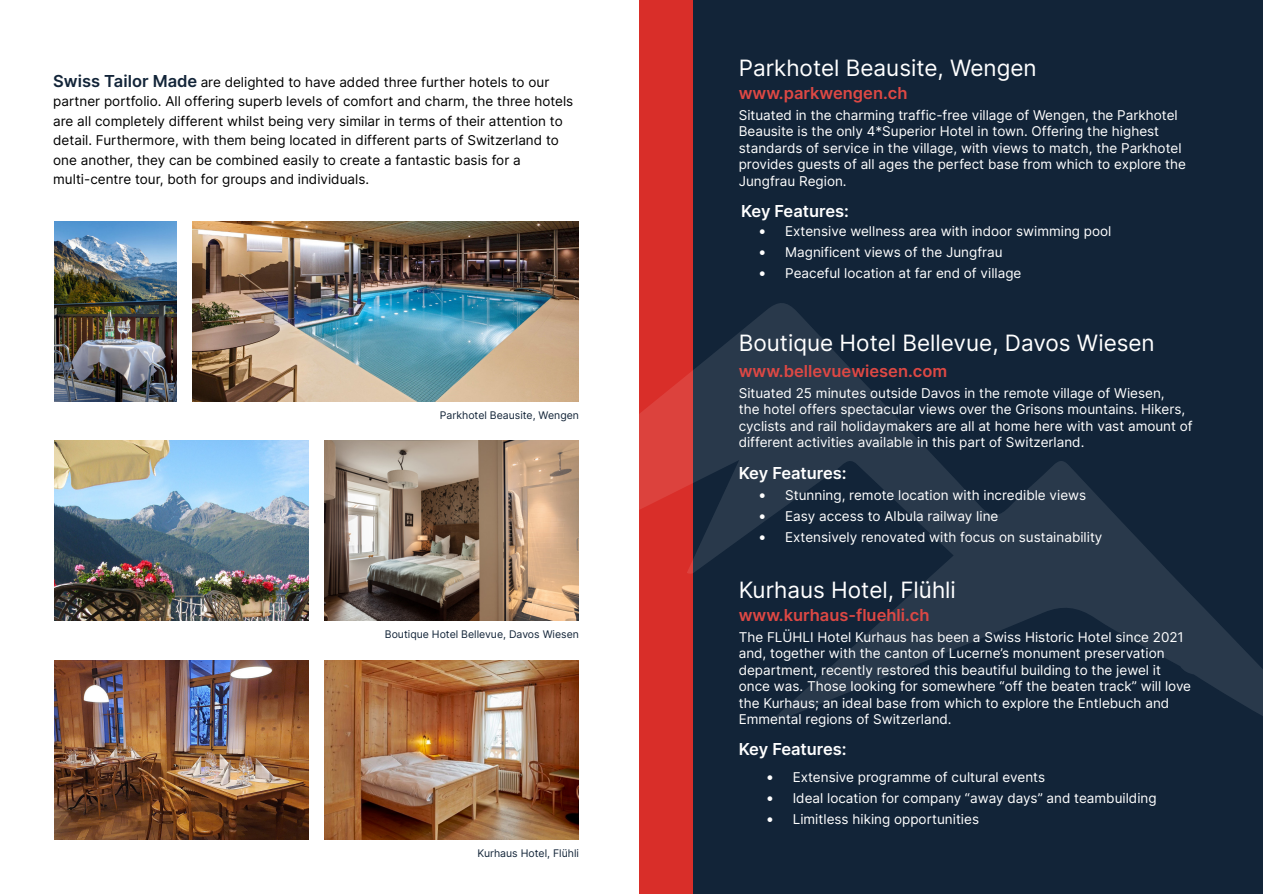
<style>
.page{position:relative;width:1263px;height:894px;background:#fff}
.page>*{position:absolute;margin:0;border:0;box-sizing:border-box;transform-origin:0 0}
.t1{font:22.5px "Inter";color:#fff}
.t2{font:600 16.5px "Inter";color:#dd4844}
.t3{font:600 16.5px "Inter";color:#fff}
.t4{font:13.5px/16.5px "Inter";color:#fff}
.t5{font:13.5px/19.5px "Inter";color:#000}
.t6{font:10.5px "Inter";color:#122438}
.s1{font-weight:600;font-size:16.5px;color:#122438}
.s2{font-size:15px}
</style>
<div class="page">
<div style="left:639px;top:0;width:54px;height:894px;background:#d92e29"></div>
<div style="left:693px;top:0;width:570px;height:894px;background:#122438"></div>
<svg style="left:54px;top:303px;width:1209px;height:416px"></svg>
<div style="left:939px;top:390px;width:12px;height:22px;background:#122438"></div>
<img style="left:54px;top:660px;width:255px;height:180px">
<img style="left:324px;top:660px;width:255px;height:180px">
<img style="left:54px;top:441px;width:255px;height:180px">
<img style="left:324px;top:441px;width:255px;height:180px">
<img style="left:54px;top:221px;width:123px;height:180px">
<img style="left:192px;top:221px;width:387px;height:180px">
<p class="t5" style="left:53px;top:72px;width:522px"><span class="s1">Swiss Tailor Made</span> are delighted to have added three further hotels to our partner portfolio. All offering superb levels of comfort and charm, the three hotels are all completely different whilst being very similar in terms of their attention to detail. Furthermore, with them being located in different parts of Switzerland to one another, they can be combined easily to create a fantastic basis for a</p>
<p class="t5" style="left:53px;top:169px;width:317px">multi-centre tour, both for groups and individuals.</p>
<p class="t6" style="left:440px;top:407px;width:141px">Parkhotel Beausite, Wengen</p>
<p class="t6" style="left:385px;top:627px;width:196px">Boutique Hotel Bellevue, Davos Wiesen</p>
<p class="t6" style="left:478px;top:846px;width:103px">Kurhaus Hotel, Flühli</p>
<p class="t1" style="left:739px;top:51px;width:299px">Parkhotel Beausite, Wengen</p>
<p class="t4" style="left:739px;top:106px;width:449px">Situated in the charming traffic-free village of Wengen, the Parkhotel Beausite is the only 4*Superior Hotel in town. Offering the highest standards of service in the village, with views to match, the Parkhotel provides guests of all ages the perfect base from which to explore the Jungfrau Region.</p>
<p class="t3" style="left:741px;top:199px;width:109px">Key Features:</p>
<p class="t2" style="left:739px;top:81px;width:170px">www.parkwengen.ch</p>
<p class="t4" style="left:758px;top:222px;width:355px"><span class="s2">•</span> Extensive wellness area with indoor swimming pool</p>
<p class="t4" style="left:758px;top:243px;width:246px"><span class="s2">•</span> Magnificent views of the Jungfrau</p>
<p class="t4" style="left:758px;top:264px;width:265px"><span class="s2">•</span> Peaceful location at far end of village</p>
<p class="t1" style="left:739px;top:327px;width:418px">Boutique Hotel Bellevue, Davos Wiesen</p>
<p class="t2" style="left:739px;top:359px;width:210px">www.bellevuewiesen.com</p>
<p class="t4" style="left:739px;top:384px;width:456px">Situated 25 minutes outside Davos in the remote village of Wiesen,<br>the hotel offers spectacular views over the Grisons mountains. Hikers, cyclists and rail holidaymakers are all at home here with vast amount of different activities available in this part of Switzerland.</p>
<p class="t3" style="left:739px;top:461px;width:109px">Key Features:</p>
<p class="t4" style="left:758px;top:487px;width:329px"><span class="s2">•</span> Stunning, remote location with incredible views</p>
<p class="t4" style="left:758px;top:508px;width:242px"><span class="s2">•</span> Easy access to Albula railway line</p>
<p class="t4" style="left:758px;top:529px;width:346px"><span class="s2">•</span> Extensively renovated with focus on sustainability</p>
<p class="t1" style="left:739px;top:573px;width:219px">Kurhaus Hotel, Flühli</p>
<p class="t2" style="left:739px;top:603px;width:192px">www.kurhaus-fluehli.ch</p>
<p class="t4" style="left:739px;top:628px;width:454px">The FLÜHLI Hotel Kurhaus has been a Swiss Historic Hotel since 2021 and, together with the canton of Lucerne’s monument preservation department, recently restored this beautiful building to the jewel it once was. Those looking for somewhere “off the beaten track” will love the Kurhaus; an ideal base from which to explore the Entlebuch and Emmental regions of Switzerland.</p>
<p class="t3" style="left:739px;top:737px;width:109px">Key Features:</p>
<p class="t4" style="left:766px;top:768px;width:281px"><span class="s2">•</span> Extensive programme of cultural events</p>
<p class="t4" style="left:766px;top:789px;width:392px"><span class="s2">•</span> Ideal location for company “away days” and teambuilding</p>
<p class="t4" style="left:766px;top:810px;width:215px"><span class="s2">•</span> Limitless hiking opportunities</p>
</div>
